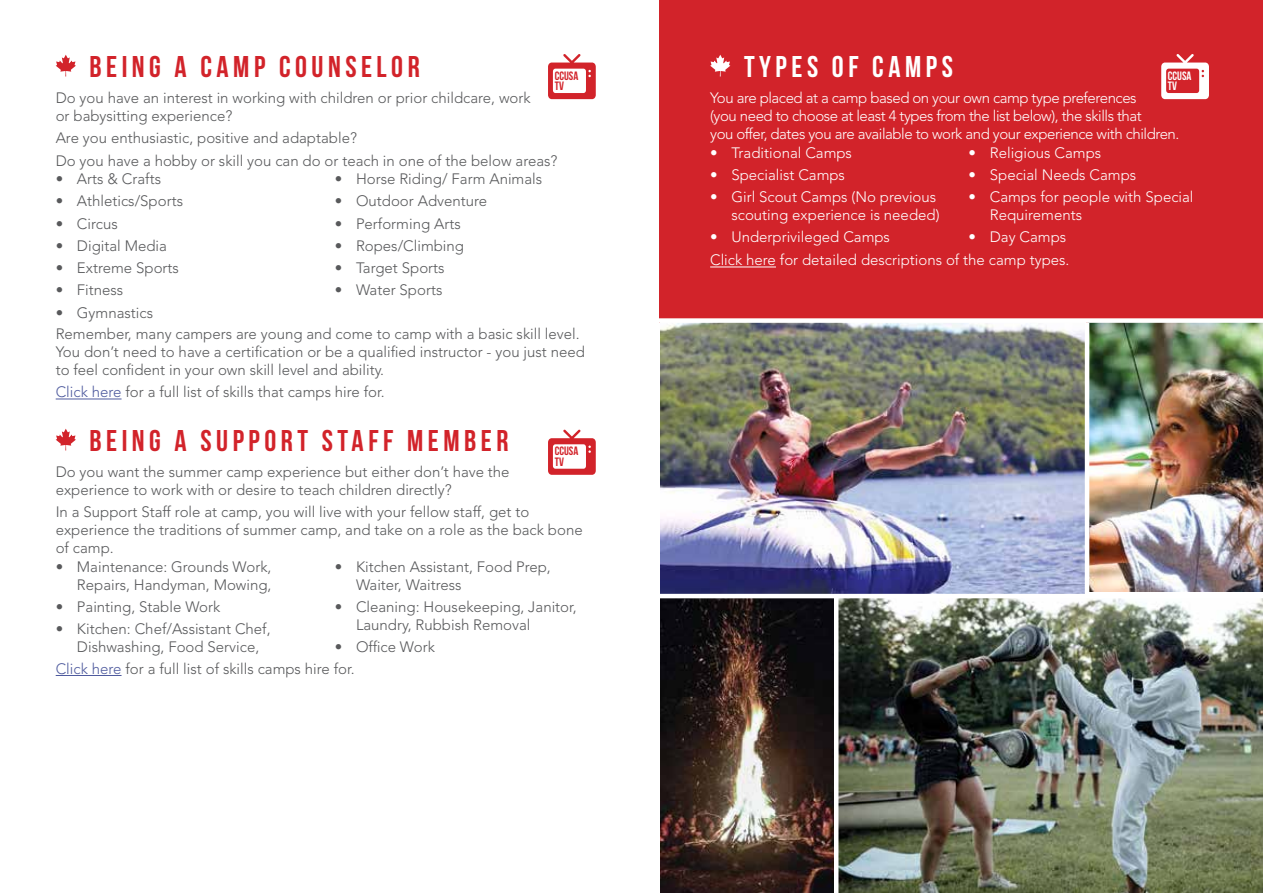
<style>
.page{position:relative;width:1263px;height:893px;background:#fff}
.page>*{position:absolute;margin:0;border:0;box-sizing:border-box;transform-origin:0 0}
.t1{font:700 30px "Bebas Neue";letter-spacing:.15em;color:#d2232a}
.t2{font:700 30px "Bebas Neue";letter-spacing:.15em;color:#fff}
.t3{font:300 15px/18px "Avenir LT Std";color:#58595b}
.t4{font:300 15px/18px "Avenir LT Std";color:#fff;text-align:right}
.t5{font:300 15px/18px "Avenir LT Std";letter-spacing:-.03em;color:#fff}
.t6{font:700 12.15px/10.5px "Bebas Neue";color:#d2232a}
.t7{font:700 12.15px/10.5px "Bebas Neue";color:#fff}
.s1{color:#4f5b9e}
</style>
<div class="page">
<div style="left:659px;top:0;width:604px;height:323px;background:#d2232a"></div>
<hr style="left:56px;top:399px;width:66px;height:1px;background:#4f5b9e">
<hr style="left:56px;top:675px;width:66px;height:1px;background:#4f5b9e">
<svg style="left:56px;top:55px;width:20px;height:21px"></svg>
<svg style="left:56px;top:429px;width:20px;height:21px"></svg>
<img style="left:838px;top:598px;width:425px;height:295px">
<img style="left:660px;top:598px;width:174px;height:295px">
<img style="left:660px;top:323px;width:425px;height:271px">
<img style="left:1089px;top:323px;width:174px;height:269px">
<div style="left:648px;top:318px;width:615px;height:5px;background:#fff"></div>
<svg style="left:548px;top:54px;width:48px;height:45px"></svg>
<hr style="left:710px;top:267px;width:66px;height:1px;background:#fff">
<svg style="left:710px;top:55px;width:20px;height:21px"></svg>
<svg style="left:1161px;top:54px;width:48px;height:45px"></svg>
<div style="left:1168px;top:71px;width:29px;height:20px;background:#d2232a"></div>
<svg style="left:548px;top:430px;width:48px;height:45px"></svg>
<h1 class="t1" style="left:90px;top:50px;width:332px">BEING A CAMP COUNSELOR</h1>
<p class="t3" style="left:56px;top:89px;width:476px">Do you have an interest in working with children or prior childcare, work or babysitting experience?</p>
<p class="t3" style="left:56px;top:127px;width:503px;line-height:22.2px">Are you enthusiastic, positive and adaptable?<br>Do you have a hobby or skill you can do or teach in one of the below areas?</p>
<p class="t3" style="left:56px;top:170px;width:107px">• Arts &amp; Crafts</p>
<p class="t3" style="left:56px;top:192px;width:129px">• Athletics/Sports</p>
<p class="t3" style="left:56px;top:214px;width:64px">• Circus</p>
<p class="t3" style="left:56px;top:237px;width:113px">• Digital Media</p>
<p class="t3" style="left:56px;top:259px;width:125px">• Extreme Sports</p>
<p class="t3" style="left:56px;top:281px;width:69px">• Fitness</p>
<p class="t3" style="left:56px;top:303px;width:99px">• Gymnastics</p>
<p class="t6" style="left:555px;top:70px;width:25px">CCUSA<br>TV</p>
<p class="t3" style="left:335px;top:170px;width:209px">• Horse Riding/ Farm Animals</p>
<p class="t3" style="left:335px;top:192px;width:154px">• Outdoor Adventure</p>
<p class="t3" style="left:335px;top:214px;width:127px">• Performing Arts</p>
<p class="t3" style="left:335px;top:237px;width:131px">• Ropes/Climbing</p>
<p class="t3" style="left:335px;top:259px;width:111px">• Target Sports</p>
<p class="t3" style="left:335px;top:281px;width:109px">• Water Sports</p>
<p class="t3" style="left:56px;top:325px;width:531px">Remember, many campers are young and come to camp with a basic skill level.<br>You don’t need to have a certification or be a qualified instructor - you just need to feel confident in your own skill level and ability.</p>
<p class="t3" style="left:56px;top:383px;width:330px"><span class="s1">Click here</span> for a full list of skills that camps hire for.</p>
<h1 class="t1" style="left:90px;top:424px;width:420px">BEING A SUPPORT STAFF MEMBER</h1>
<p class="t3" style="left:56px;top:463px;width:455px">Do you want the summer camp experience but either don’t have the experience to work with or desire to teach children directly?</p>
<p class="t3" style="left:56px;top:503px;width:528px">In a Support Staff role at camp, you will live with your fellow staff, get to experience the traditions of summer camp, and take on a role as the back bone of camp.</p>
<p class="t3" style="left:56px;top:558px;width:217px;text-align:right">• Maintenance: Grounds Work,<br>Repairs, Handyman, Mowing,</p>
<p class="t3" style="left:56px;top:598px;width:166px">• Painting, Stable Work</p>
<p class="t3" style="left:77px;top:620px;width:195px;text-indent:-21px">• Kitchen: Chef/Assistant Chef,<br>Dishwashing, Food Service,</p>
<p class="t6" style="left:555px;top:446px;width:25px">CCUSA<br>TV</p>
<p class="t3" style="left:356px;top:558px;width:196px;text-indent:-21px">• Kitchen Assistant, Food Prep,<br>Waiter, Waitress</p>
<p class="t3" style="left:356px;top:598px;width:222px;text-indent:-21px">• Cleaning: Housekeeping, Janitor,<br>Laundry, Rubbish Removal</p>
<p class="t3" style="left:56px;top:636px;width:381px;line-height:21.6px;text-indent:279px">• Office Work<br><span class="s1">Click here</span> for a full list of skills camps hire for.</p>
<h1 class="t2" style="left:744px;top:50px;width:210px">TYPES OF CAMPS</h1>
<p class="t5" style="left:710px;top:89px;width:471px">You are placed at a camp based on your own camp type preferences<br>(you need to choose at least 4 types from the list below), the skills that<br>you offer, dates you are available to work and your experience with children.</p>
<p class="t4" style="left:710px;top:143px;width:143px">• Traditional Camps</p>
<p class="t4" style="left:710px;top:166px;width:136px">• Specialist Camps</p>
<p class="t4" style="left:710px;top:188px;width:231px">• Girl Scout Camps (No previous scouting experience is needed)</p>
<p class="t4" style="left:710px;top:228px;width:181px">• Underprivileged Camps</p>
<p class="t7" style="left:1168px;top:70px;width:25px">CCUSA<br>TV</p>
<p class="t4" style="left:968px;top:143px;width:134px">• Religious Camps</p>
<p class="t4" style="left:968px;top:166px;width:169px">• Special Needs Camps</p>
<p class="t4" style="left:990px;top:188px;width:205px;text-align:left;text-indent:-21px">• Camps for people with Special<br>Requirements</p>
<p class="t4" style="left:710px;top:226px;width:361px;line-height:23.1px">• Day Camps<br>Click here for detailed descriptions of the camp types.</p>
</div>
